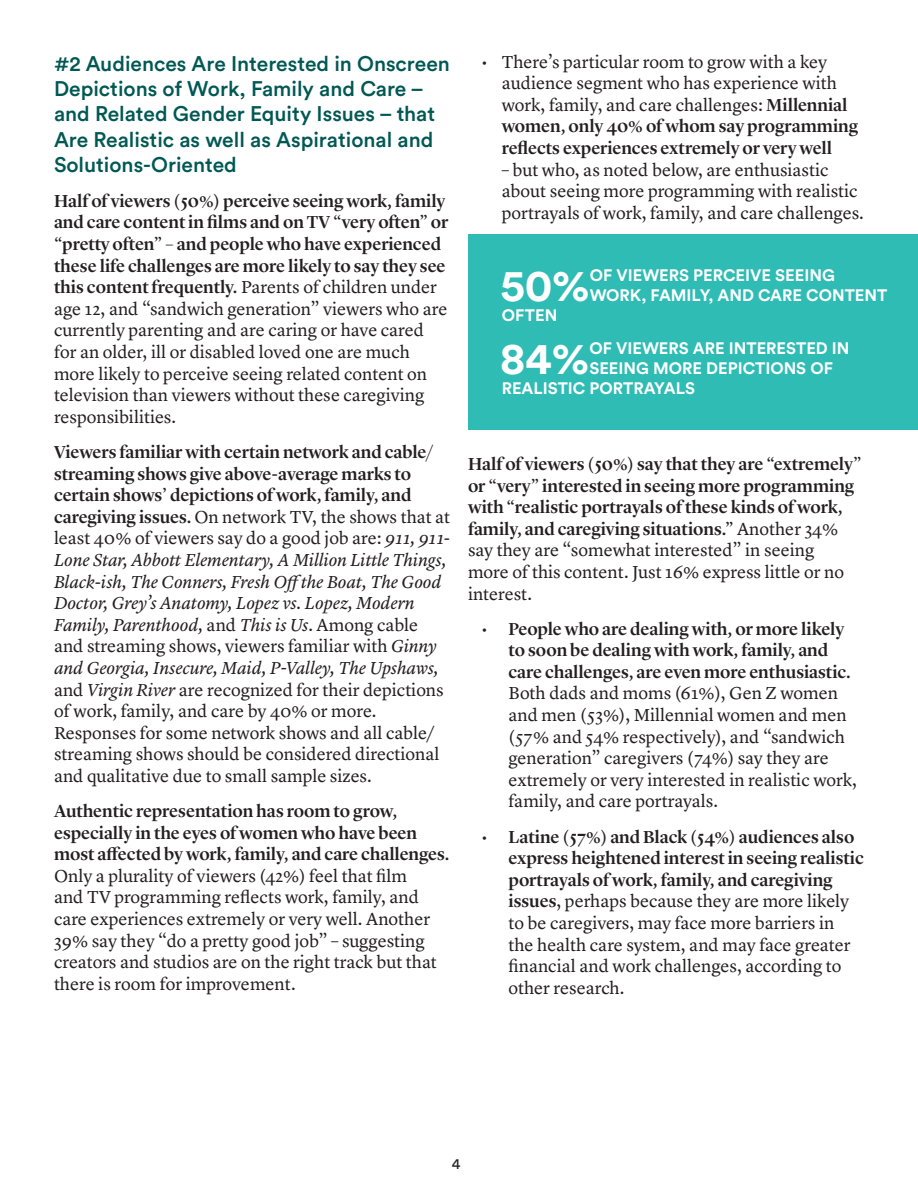
<style>
.page{position:relative;width:918px;height:1188px;background:#fff}
.page>*{position:absolute;margin:0;border:0;box-sizing:border-box;transform-origin:0 0}
.t1{font:700 44.4px "Circular Std";color:#fff}
.HED{font:500 21px/25.2px "Circular Std";color:#005854}
.t2{font:18px/21.6px "Lyon Text";color:#231f20}
.t3{font:500 18px/21.6px "Lyon Display";color:#231f20}
.t4{font:700 16.5px/19.8px "Circular Std";color:#fff}
.t5{font:15px "Circular Std";color:#231f20}
.s1{font-family:"Lyon Display";font-weight:500}
.s2{font-style:italic}
.s3{font-family:"Lyon Text";font-weight:400}
</style>
<div class="page">
<div style="left:468px;top:234px;width:450px;height:196px;background:#2ebcb4"></div>
<p class="HED" style="left:54px;top:51px;width:397px">#2 Audiences Are Interested in Onscreen Depictions of Work, Family and Care – and Related Gender Equity Issues – that Are Realistic as well as Aspirational and Solutions-Oriented</p>
<p class="t2" style="left:54px;top:189px;width:396px"><span class="s1">Half of viewers (50%) perceive seeing work, family and care content in films and on TV “very often” or “pretty often” – and people who have experienced these life challenges are more likely to say they see this content frequently.</span> Parents of children under age 12, and “sandwich generation” viewers who are currently parenting and are caring or have cared for an older, ill or disabled loved one are much more likely to perceive seeing related content on television than viewers without these caregiving responsibilities.</p>
<p class="t2" style="left:54px;top:440px;width:398px"><span class="s1">Viewers familiar with certain network and cable/ streaming shows give above-average marks to certain shows’ depictions of work, family, and caregiving issues.</span> On network TV, the shows that at least 40% of viewers say do a good job are: <span class="s2">911, 911- Lone Star, Abbott Elementary, A Million Little Things, Black-ish, The Conners, Fresh Offthe Boat, The Good Doctor, Grey’s Anatomy, Lopez vs. Lopez, Modern Family, Parenthood,</span> and <span class="s2">This is Us</span>. Among cable and streaming shows, viewers familiar with <span class="s2">Ginny and Georgia, Insecure, Maid, P-Valley, The Upshaws, </span>and <span class="s2">Virgin River</span> are recognized for their depictions of work, family, and care by 40% or more.<br>Responses for some network shows and all cable/ streaming shows should be considered directional and qualitative due to small sample sizes.</p>
<p class="t2" style="left:54px;top:799px;width:397px"><span class="s1">Authentic representation has room to grow, especially in the eyes of women who have been most affected by work, family, and care challenges.<br></span>Only a plurality of viewers (42%) feel that film<br>and TV programming reflects work, family, and care experiences extremely or very well. Another 39% say they “do a pretty good job” – suggesting creators and studios are on the right track but that there is room for improvement.</p>
<p class="t2" style="left:502px;top:49px;width:358px;text-indent:-20px">• There’s particular room to grow with a key audience segment who has experience with work, family, and care challenges: <span class="s1">Millennial women, only 40% of whom say programming reflects experiences extremely or very well</span></p>
<p class="t2" style="left:502px;top:157px;width:364px">– but who, as noted below, are enthusiastic about seeing more programming with realistic portrayals of work, family, and care challenges.</p>
<p class="t1" style="left:500px;top:257px;width:91px">50%</p>
<p class="t4" style="left:590px;top:265px;width:299px">OF VIEWERS PERCEIVE SEEING<br>WORK, FAMILY, AND CARE CONTENT</p>
<p class="t4" style="left:502px;top:305px;width:57px">OFTEN</p>
<p class="t1" style="left:500px;top:329px;width:91px">84%</p>
<p class="t4" style="left:589px;top:338px;width:262px">OF VIEWERS ARE INTERESTED IN</p>
<p class="t4" style="left:589px;top:358px;width:245px">SEEING MORE DEPICTIONS OF</p>
<p class="t4" style="left:502px;top:377px;width:195px">REALISTIC PORTRAYALS</p>
<p class="t3" style="left:468px;top:452px;width:395px">Half of viewers (50%) say that they are “extremely” or “very” interested in seeing more programming with “realistic portrayals of these kinds of work, family, and caregiving situations.” <span class="s3">Another 34% say they are “somewhat interested” in seeing<br>more of this content. Just 16% express little or no interest.</span></p>
<p class="t2" style="left:508px;top:616px;width:350px;text-indent:-27px">• <span class="s1">People who are dealing with, or more likely to soon be dealing with work, family, and care challenges, are even more enthusiastic.<br></span>Both dads and moms (61%), Gen Z women and men (53%), Millennial women and men (57% and 54% respectively), and “sandwich generation” caregivers (74%) say they are extremely or very interested in realistic work, family, and care portrayals.</p>
<p class="t2" style="left:508px;top:824px;width:357px;text-indent:-27px">• <span class="s1">Latine (57%) and Black (54%) audiences also express heightened interest in seeing realistic portrayals of work, family, and caregiving issues</span>, perhaps because they are more likely to be caregivers, may face more barriers in the health care system, and may face greater financial and work challenges, according to other research.</p>
<p class="t5" style="left:452px;top:1155px;width:10px">4</p>
</div>
